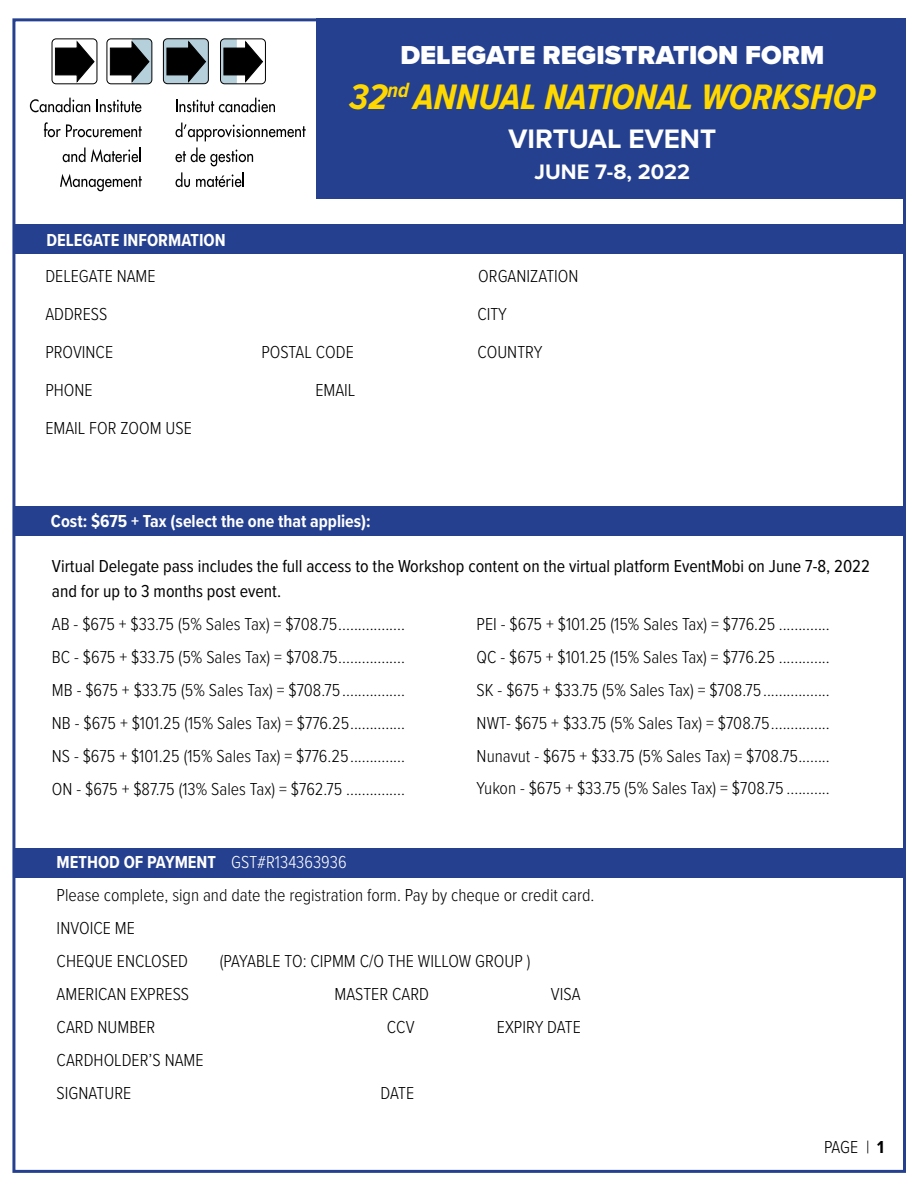
<style>
.page{position:relative;width:918px;height:1188px;background:#fff}
.page>*{position:absolute;margin:0;border:0;box-sizing:border-box;transform-origin:0 0}
.t1{font:italic 700 36.75px "Proxima Nova Cond";color:#ffd800}
.t2{font:700 27.75px "Proxima Nova";color:#fff}
.t3{font:900 27px "Proxima Nova";color:#fff}
.t4{font:700 21.75px "Proxima Nova";color:#fff}
.t5{font:300 18px/33px "Proxima Nova Cond";color:#000;text-align:justify}
.t6{font:18px/24.6px "Proxima Nova Cond";color:#000}
.t7{font:700 18px "Proxima Nova Cond";color:#fff}
.s1{font-weight:700;color:#fff}
.s2{color:#fff}
.s3{font-weight:700}
</style>
<div class="page">
<div style="left:15px;top:224px;width:889px;height:30px;background:#25408f"></div>
<svg style="left:30px;top:98px;width:60px;height:14px"></svg>
<svg style="left:97px;top:100px;width:44px;height:12px"></svg>
<svg style="left:44px;top:122px;width:98px;height:15px"></svg>
<svg style="left:63px;top:147px;width:78px;height:15px"></svg>
<svg style="left:60px;top:174px;width:82px;height:17px"></svg>
<svg style="left:176px;top:98px;width:99px;height:14px"></svg>
<svg style="left:176px;top:123px;width:130px;height:18px"></svg>
<svg style="left:176px;top:147px;width:77px;height:19px"></svg>
<svg style="left:176px;top:172px;width:14px;height:15px"></svg>
<svg style="left:107px;top:39px;width:45px;height:45px"></svg>
<svg style="left:52px;top:39px;width:45px;height:45px"></svg>
<div style="left:52px;top:39px;width:45px;height:45px;border:1px solid #000;border-radius:4px"></div>
<svg style="left:55px;top:42px;width:39px;height:40px"></svg>
<div style="left:107px;top:39px;width:45px;height:45px;border:1px solid #000;border-radius:4px"></div>
<svg style="left:110px;top:39px;width:42px;height:45px"></svg>
<div style="left:220px;top:39px;width:46px;height:45px;border:1px solid #000;border-radius:4px"></div>
<svg style="left:221px;top:39px;width:42px;height:45px"></svg>
<div style="left:163px;top:39px;width:45px;height:45px;background:linear-gradient(to right,#b6d0db,#b4ced9);border-radius:4px"></div>
<div style="left:163px;top:39px;width:46px;height:45px;border:1px solid #000;border-radius:4px"></div>
<svg style="left:167px;top:42px;width:39px;height:40px;background:#444e52"></svg>
<svg style="left:196px;top:172px;width:48px;height:15px"></svg>
<div style="left:316px;top:18px;width:590px;height:181px;background:#25408f"></div>
<div style="left:15px;top:506px;width:889px;height:30px;background:#25408f"></div>
<div style="left:15px;top:848px;width:889px;height:29px;background:#25408f"></div>
<p class="t7" style="left:46px;top:226px;width:181px">DELEGATE INFORMATION</p>
<h3 class="t3" style="left:400px;top:35px;width:426px">DELEGATE REGISTRATION FORM</h3>
<h1 class="t1" style="left:350px;top:70px;width:527px">32<sup>nd</sup> ANNUAL NATIONAL WORKSHOP</h1>
<h2 class="t2" style="left:509px;top:118px;width:209px">VIRTUAL EVENT</h2>
<p class="t4" style="left:535px;top:155px;width:157px">JUNE 7-8, 2022</p>
<p class="t5" style="left:45px;top:259px;width:112px">DELEGATE NAME</p>
<p class="t5" style="left:478px;top:259px;width:102px">ORGANIZATION</p>
<p class="t5" style="left:45px;top:297px;width:64px">ADDRESS</p>
<p class="t5" style="left:477px;top:297px;width:31px">CITY</p>
<p class="t5" style="left:45px;top:335px;width:69px">PROVINCE</p>
<p class="t5" style="left:261px;top:335px;width:94px">POSTAL CODE</p>
<p class="t5" style="left:477px;top:335px;width:67px">COUNTRY</p>
<p class="t5" style="left:45px;top:373px;width:49px">PHONE</p>
<p class="t5" style="left:315px;top:373px;width:42px">EMAIL</p>
<p class="t5" style="left:45px;top:411px;width:148px">EMAIL FOR ZOOM USE</p>
<p class="t7" style="left:51px;top:508px;width:321px">Cost: $675 + Tax (select the one that applies):</p>
<p class="t6" style="left:52px;top:553px;width:819px">Virtual Delegate pass includes the full access to the Workshop content on the virtual platform EventMobi on June 7-8, 2022 and for up to 3 months post event.</p>
<p class="t5" style="left:52px;top:606px;width:355px">AB - $675 + $33.75 (5% Sales Tax) = $708.75.................<br>BC - $675 + $33.75 (5% Sales Tax) = $708.75.................<br>MB - $675 + $33.75 (5% Sales Tax) = $708.75................<br>NB - $675 + $101.25 (15% Sales Tax) = $776.25..............<br>NS - $675 + $101.25 (15% Sales Tax) = $776.25..............<br>ON - $675 + $87.75 (13% Sales Tax) = $762.75 ...............</p>
<p class="t5" style="left:477px;top:606px;width:355px">PEI - $675 + $101.25 (15% Sales Tax) = $776.25 .............<br>QC - $675 + $101.25 (15% Sales Tax) = $776.25 .............<br>SK - $675 + $33.75 (5% Sales Tax) = $708.75.................<br>NWT- $675 + $33.75 (5% Sales Tax) = $708.75...............<br>Nunavut - $675 + $33.75 (5% Sales Tax) = $708.75........<br>Yukon - $675 + $33.75 (5% Sales Tax) = $708.75 ...........</p>
<p class="t5" style="left:57px;top:845px;width:539px;text-align:left"><span class="s1">METHOD OF PAYMENT</span> <span class="s2">GST#R134363936<br></span>Please complete, sign and date the registration form. Pay by cheque or credit card.<br>INVOICE ME<br>CHEQUE ENCLOSED</p>
<p class="t5" style="left:220px;top:944px;width:312px">(PAYABLE TO: CIPMM C/O THE WILLOW GROUP )</p>
<p class="t5" style="left:57px;top:977px;width:134px">AMERICAN EXPRESS</p>
<p class="t5" style="left:335px;top:977px;width:96px">MASTER CARD</p>
<p class="t5" style="left:551px;top:977px;width:31px">VISA</p>
<p class="t5" style="left:57px;top:1010px;width:100px">CARD NUMBER</p>
<p class="t5" style="left:387px;top:1010px;width:29px">CCV</p>
<p class="t5" style="left:497px;top:1010px;width:85px">EXPIRY DATE</p>
<p class="t5" style="left:57px;top:1043px;width:148px">CARDHOLDER’S NAME<br>SIGNATURE</p>
<p class="t5" style="left:381px;top:1076px;width:35px">DATE</p>
<p class="t5" style="left:824px;top:1129px;width:62px">PAGE | <span class="s3">1</span></p>
</div>
